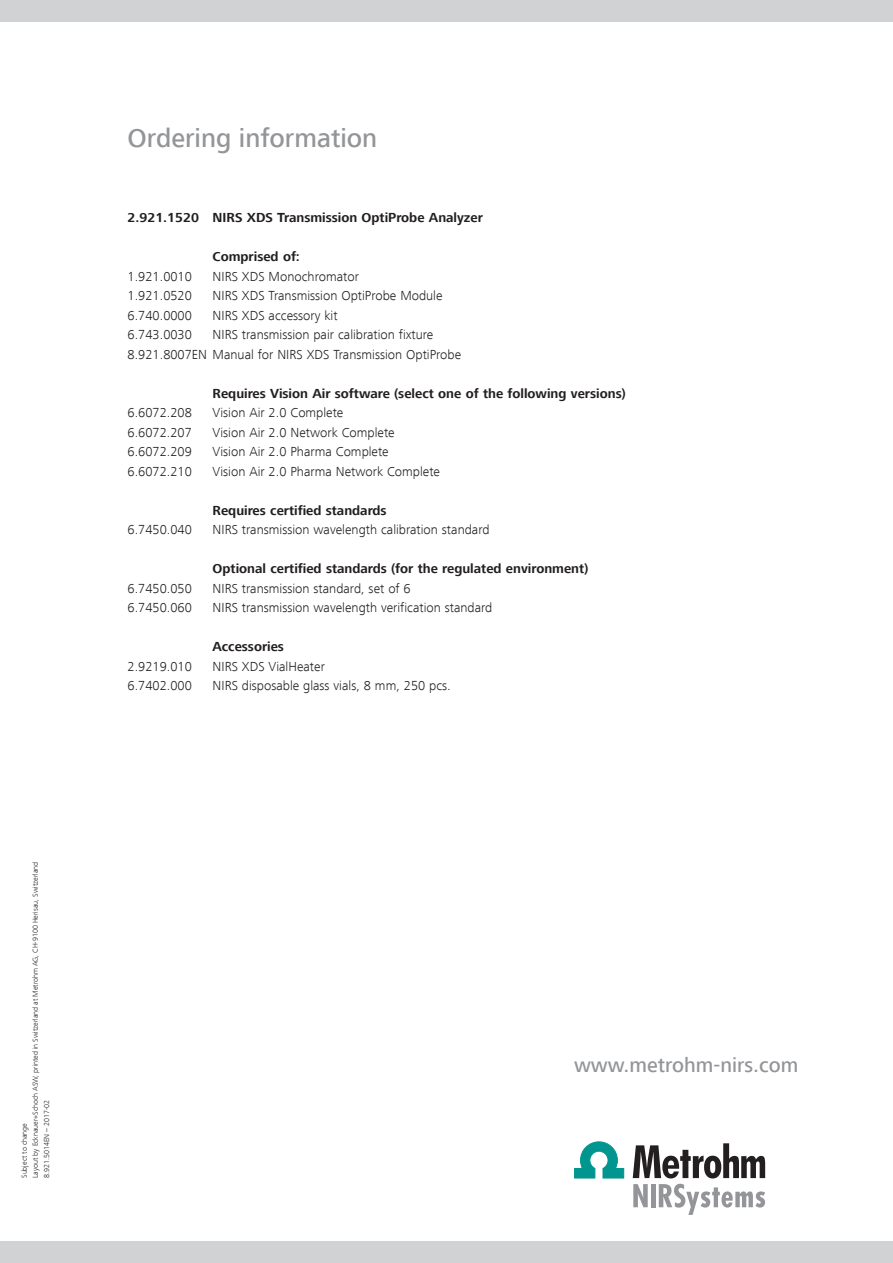
<style>
.page{position:relative;width:893px;height:1263px;background:#fff}
.page>*{position:absolute;margin:0;border:0;box-sizing:border-box;transform-origin:0 0}
.t1{font:500 27px "Frutiger Next LT";color:#939598}
.t2{font:500 21px "Frutiger Next LT";color:#939598}
.t3{font:300 13.5px/19.5px "Frutiger Next LT";color:#231f20}
.t4{font:700 13.5px "Frutiger Next LT";color:#231f20}
.t5{font:300 7.5px/11.2px "Frutiger Next LT";color:#231f20}
</style>
<div class="page">
<svg style="left:574px;top:1142px;width:50px;height:36px"></svg>
<svg style="left:633px;top:1143px;width:132px;height:35px"></svg>
<svg style="left:633px;top:1184px;width:15px;height:23px"></svg>
<hr style="left:651px;top:1184px;width:4px;height:23px;background:#939598">
<svg style="left:659px;top:1184px;width:106px;height:31px"></svg>
<div style="left:0;top:1242px;width:893px;height:21px;background:#d1d2d4"></div>
<div style="left:0;top:0;width:893px;height:21px;background:#d1d2d4"></div>
<p class="t5" style="left:19px;top:1178px;width:317px;rotate:-90deg">Subject to change<br>Layout by Ecknauer+Schoch ASW, printed in Switzerland at Metrohm AG, CH-9100 Herisau, Switzerland<br>8.921.5014EN – 2017-02</p>
<h1 class="t1" style="left:128px;top:123px;width:251px">Ordering information</h1>
<p class="t4" style="left:128px;top:210px;width:357px">2.921.1520 NIRS XDS Transmission OptiProbe Analyzer</p>
<p class="t4" style="left:213px;top:249px;width:89px">Comprised of:</p>
<p class="t3" style="left:128px;top:267px;width:66px">1.921.0010</p>
<p class="t3" style="left:213px;top:267px;width:148px">NIRS XDS Monochromator</p>
<p class="t3" style="left:128px;top:286px;width:66px">1.921.0520</p>
<p class="t3" style="left:213px;top:286px;width:231px">NIRS XDS Transmission OptiProbe Module</p>
<p class="t3" style="left:128px;top:306px;width:66px">6.740.0000</p>
<p class="t3" style="left:213px;top:306px;width:127px">NIRS XDS accessory kit</p>
<p class="t3" style="left:128px;top:325px;width:66px">6.743.0030</p>
<p class="t3" style="left:128px;top:325px;width:335px;text-indent:85px">NIRS transmission pair calibration fixture<br>8.921.8007EN Manual for NIRS XDS Transmission OptiProbe</p>
<p class="t4" style="left:213px;top:386px;width:415px">Requires Vision Air software (select one of the following versions)</p>
<p class="t3" style="left:128px;top:403px;width:66px">6.6072.208</p>
<p class="t3" style="left:213px;top:403px;width:132px">Vision Air 2.0 Complete</p>
<p class="t3" style="left:128px;top:423px;width:66px">6.6072.207</p>
<p class="t3" style="left:213px;top:423px;width:184px">Vision Air 2.0 Network Complete</p>
<p class="t3" style="left:128px;top:442px;width:66px">6.6072.209</p>
<p class="t3" style="left:213px;top:442px;width:178px">Vision Air 2.0 Pharma Complete</p>
<p class="t3" style="left:128px;top:462px;width:66px">6.6072.210</p>
<p class="t3" style="left:213px;top:462px;width:229px">Vision Air 2.0 Pharma Network Complete</p>
<p class="t4" style="left:213px;top:503px;width:176px">Requires certified standards</p>
<p class="t3" style="left:128px;top:520px;width:66px">6.7450.040</p>
<p class="t3" style="left:213px;top:520px;width:278px">NIRS transmission wavelength calibration standard</p>
<p class="t4" style="left:213px;top:561px;width:377px">Optional certified standards (for the regulated environment)</p>
<p class="t3" style="left:128px;top:579px;width:66px">6.7450.050</p>
<p class="t3" style="left:213px;top:579px;width:200px">NIRS transmission standard, set of 6</p>
<p class="t3" style="left:128px;top:598px;width:66px">6.7450.060</p>
<p class="t3" style="left:213px;top:598px;width:281px">NIRS transmission wavelength verification standard</p>
<p class="t4" style="left:213px;top:639px;width:73px">Accessories</p>
<p class="t3" style="left:128px;top:657px;width:66px">2.9219.010</p>
<p class="t3" style="left:213px;top:657px;width:114px">NIRS XDS VialHeater</p>
<p class="t3" style="left:128px;top:676px;width:66px">6.7402.000</p>
<p class="t3" style="left:213px;top:676px;width:240px">NIRS disposable glass vials, 8 mm, 250 pcs.</p>
<h2 class="t2" style="left:574px;top:1053px;width:226px">www.metrohm-nirs.com</h2>
</div>
